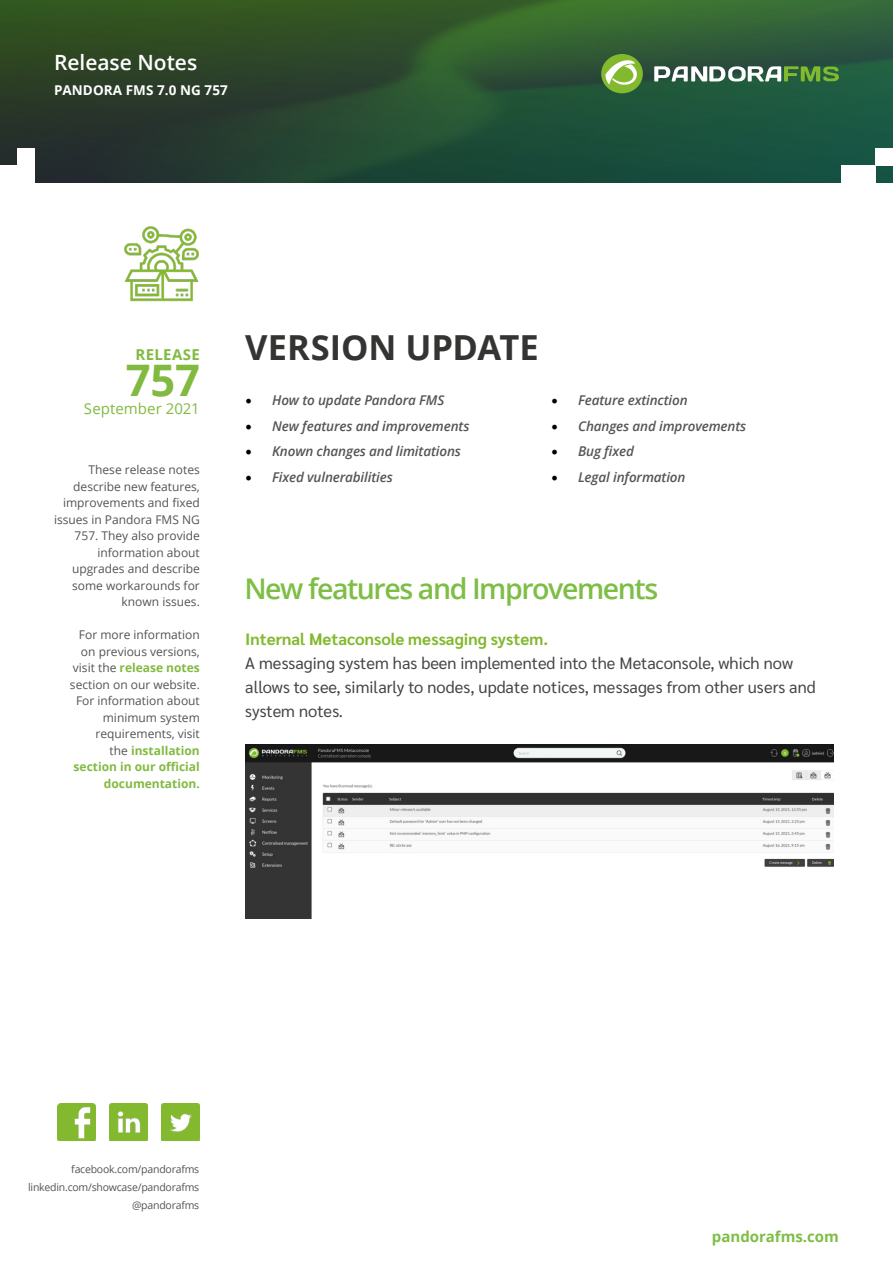
<style>
.page{position:relative;width:893px;height:1263px;background:#fff}
.page>*{position:absolute;margin:0;border:0;box-sizing:border-box;transform-origin:0 0}
.t1{font:700 43.5px "Open Sans";color:#82ba41}
.t2{font:700 34.5px "Open Sans";letter-spacing:-.005em;color:#343433}
.t3{font:600 28.5px "Open Sans";letter-spacing:-.05em;color:#7ebe46}
.t4{font:600 21px "Open Sans";color:#fff}
.t5{font:16.5px/24px "Sarabun";color:#444}
.t6{font:700 16.5px "Sarabun";color:#82b92e}
.t7{font:700 15px "Open Sans";color:#7ebe46}
.t8{font:15px "Open Sans";letter-spacing:.005em;color:#82ba41}
.t9{font:700 15px "Open Sans";letter-spacing:.02em;color:#82ba41}
.t10{font:italic 600 13.5px "Open Sans";letter-spacing:-.01em;color:#555}
.t11{font:700 13.5px "Open Sans";letter-spacing:.005em;color:#fff}
.t12{font:12px/16.5px "Open Sans";color:#515457;text-align:right}
.t13{font:10.5px/18px "Open Sans";letter-spacing:-.02em;color:#515457;text-align:right}
.s1{font-weight:700;color:#82ba41}
.s2{font-family:"Minion Pro";font-weight:400;font-style:normal;font-size:18px;color:#000}
</style>
<div class="page">
<img style="left:1px;top:0;width:892px;height:182px">
<img style="left:162px;top:1104px;width:37px;height:37px">
<img style="left:110px;top:1104px;width:37px;height:37px">
<img style="left:58px;top:1104px;width:37px;height:37px">
<img style="left:124px;top:226px;width:75px;height:75px">
<svg style="left:601px;top:54px;width:42px;height:39px"></svg>
<svg style="left:654px;top:66px;width:185px;height:16px"></svg>
<div style="left:0;top:166px;width:34px;height:17px;background:#fff"></div>
<div style="left:842px;top:166px;width:34px;height:17px;background:#fff"></div>
<div style="left:17px;top:149px;width:17px;height:34px;background:#fff"></div>
<div style="left:876px;top:149px;width:17px;height:17px;background:#fff"></div>
<img style="left:245px;top:744px;width:588px;height:174px">
<h3 class="t4" style="left:54px;top:48px;width:145px">Release Notes</h3>
<p class="t11" style="left:54px;top:81px;width:175px">PANDORA FMS 7.0 NG 757</p>
<p class="t9" style="left:136px;top:344px;width:66px">RELEASE</p>
<h1 class="t1" style="left:126px;top:349px;width:75px">757</h1>
<p class="t8" style="left:84px;top:398px;width:117px">September 2021</p>
<p class="t12" style="left:54px;top:461px;width:147px">These release notes describe new features, improvements and fixed issues in Pandora FMS NG<br>757. They also provide information about upgrades and describe some workarounds for known issues.</p>
<p class="t12" style="left:70px;top:626px;width:131px">For more information on previous versions, visit the <span class="s1">release notes </span>section on our website.<br>For information about minimum system requirements, visit<br>the <span class="s1">installation section in our official documentation.</span></p>
<h2 class="t2" style="left:245px;top:323px;width:295px">VERSION UPDATE</h2>
<p class="t10" style="left:245px;top:391px;width:201px"><span class="s2">•</span> How to update Pandora FMS</p>
<p class="t10" style="left:245px;top:416px;width:226px"><span class="s2">•</span> New features and improvements</p>
<p class="t10" style="left:245px;top:442px;width:217px"><span class="s2">•</span> Known changes and limitations</p>
<p class="t10" style="left:245px;top:467px;width:149px"><span class="s2">•</span> Fixed vulnerabilities</p>
<p class="t10" style="left:551px;top:391px;width:138px"><span class="s2">•</span> Feature extinction</p>
<p class="t10" style="left:551px;top:416px;width:197px"><span class="s2">•</span> Changes and improvements</p>
<p class="t10" style="left:551px;top:442px;width:84px"><span class="s2">•</span> Bug fixed</p>
<p class="t10" style="left:551px;top:467px;width:136px"><span class="s2">•</span> Legal information</p>
<h3 class="t3" style="left:244px;top:569px;width:415px">New features and Improvements</h3>
<h3 class="t6" style="left:245px;top:630px;width:304px">Internal Metaconsole messaging system.</h3>
<h3 class="t5" style="left:245px;top:651px;width:572px">A messaging system has been implemented into the Metaconsole, which now allows to see, similarly to nodes, update notices, messages from other users and system notes.</h3>
<p class="t13" style="left:28px;top:1160px;width:173px">facebook.com/pandorafms linkedin.com/showcase/pandorafms @pandorafms</p>
<p class="t7" style="left:712px;top:1226px;width:129px">pandorafms.com</p>
</div>
